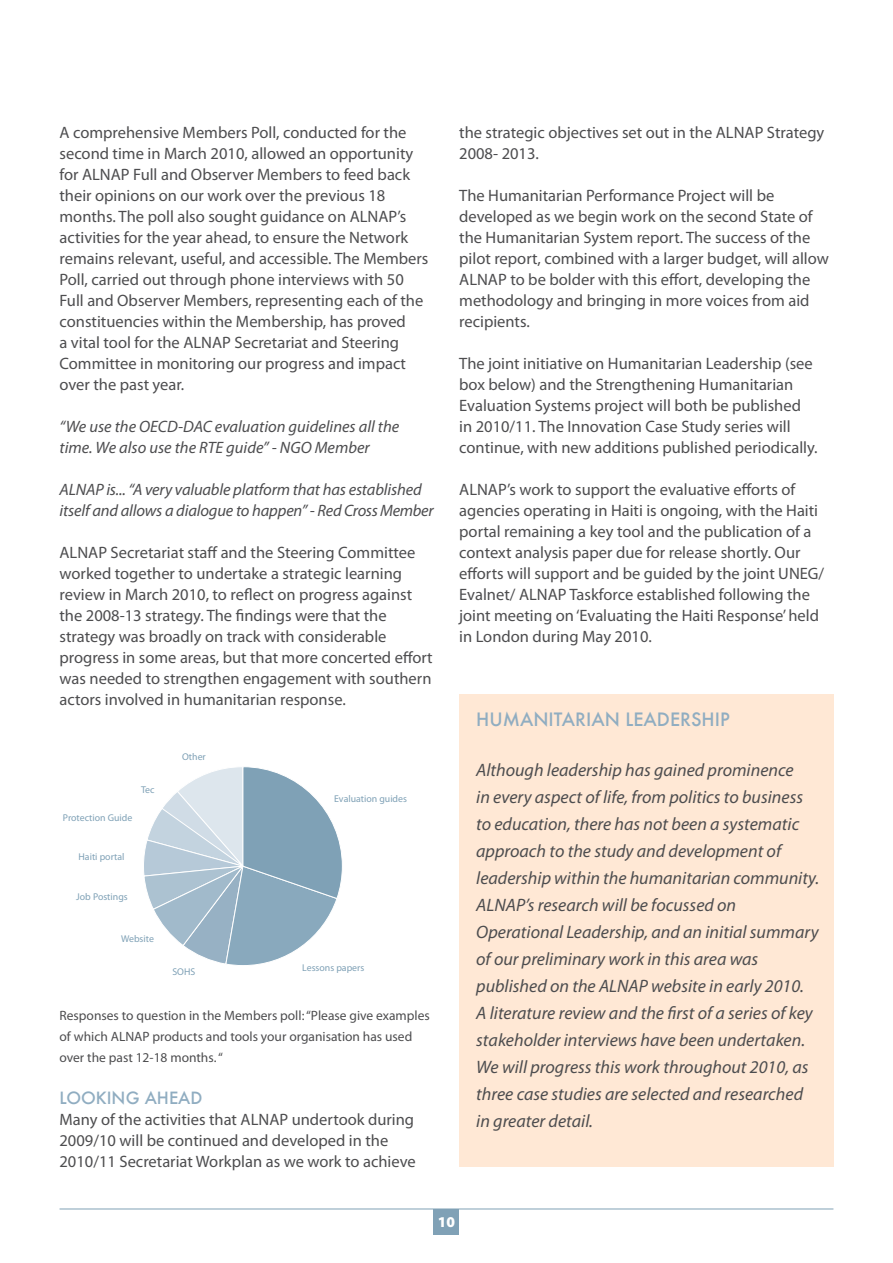
<style>
.page{position:relative;width:893px;height:1263px;background:#fff}
.page>*{position:absolute;margin:0;border:0;box-sizing:border-box;transform-origin:0 0}
.t1{font:italic 18px/27px "Myriad Pro";color:#4d4d4f}
.t2{font:500 18px "Futura";color:#90adc1}
.t3{font:16.5px/21px "Myriad Pro";color:#4d4d4f}
.t4{font:italic 16.5px/21px "Myriad Pro";letter-spacing:-.01em;color:#4d4d4f}
.t5{font:500 16.5px "Futura";color:#90adc1}
.t6{font:900 15px "Myriad Pro";color:#fff}
.t7{font:13.5px/21px "Myriad Pro";color:#4d4d4f}
.t8{font:9.9px "Myriad Pro";color:#7fa1b6}
</style>
<div class="page">
<svg style="left:144px;top:767px;width:198px;height:198px"></svg>
<div style="left:459px;top:694px;width:374px;height:473px;background:#ffe8d5"></div>
<hr style="left:60px;top:1208px;width:773px;height:1px;background:#80a1b6">
<div style="left:434px;top:1209px;width:25px;height:25px;background:#80a1b6"></div>
<p class="t3" style="left:60px;top:122px;width:370px">A comprehensive Members Poll, conducted for the second time in March 2010, allowed an opportunity for ALNAP Full and Observer Members to feed back their opinions on our work over the previous 18 months. The poll also sought guidance on ALNAP’s activities for the year ahead, to ensure the Network remains relevant, useful, and accessible. The Members Poll, carried out through phone interviews with 50<br>Full and Observer Members, representing each of the constituencies within the Membership, has proved<br>a vital tool for the ALNAP Secretariat and Steering Committee in monitoring our progress and impact over the past year.</p>
<p class="t4" style="left:60px;top:416px;width:341px">“We use the OECD-DAC evaluation guidelines all the time. We also use the RTE guide” - NGO Member</p>
<p class="t4" style="left:60px;top:479px;width:376px">ALNAP is... “A very valuable platform that has established itself and allows a dialogue to happen” - Red Cross Member</p>
<p class="t3" style="left:60px;top:542px;width:375px">ALNAP Secretariat staff and the Steering Committee worked together to undertake a strategic learning review in March 2010, to reflect on progress against the 2008-13 strategy. The findings were that the strategy was broadly on track with considerable progress in some areas, but that more concerted effort was needed to strengthen engagement with southern actors involved in humanitarian response.</p>
<p class="t8" style="left:63px;top:811px;width:71px">Protection Guide</p>
<p class="t8" style="left:141px;top:784px;width:15px">Tec</p>
<p class="t8" style="left:79px;top:851px;width:47px">Haiti portal</p>
<p class="t8" style="left:76px;top:890px;width:53px">Job Postings</p>
<p class="t8" style="left:121px;top:932px;width:34px">Website</p>
<p class="t8" style="left:182px;top:750px;width:25px">Other</p>
<p class="t8" style="left:172px;top:966px;width:24px">SOHS</p>
<p class="t8" style="left:334px;top:792px;width:74px">Evaluation guides</p>
<p class="t8" style="left:302px;top:961px;width:64px">Lessons papers</p>
<p class="t7" style="left:60px;top:1005px;width:372px">Responses to question in the Members poll: “Please give examples of which ALNAP products and tools your organisation has used over the past 12-18 months. “</p>
<p class="t5" style="left:60px;top:1087px;width:144px">LOOKIN G AHEAD</p>
<p class="t3" style="left:60px;top:1109px;width:358px">Many of the activities that ALNAP undertook during<br>2009/10 will be continued and developed in the<br>2010/11 Secretariat Workplan as we work to achieve</p>
<p class="t3" style="left:459px;top:122px;width:367px">the strategic objectives set out in the ALNAP Strategy<br>2008- 2013.</p>
<p class="t3" style="left:459px;top:185px;width:371px">The Humanitarian Performance Project will be developed as we begin work on the second State of the Humanitarian System report. The success of the pilot report, combined with a larger budget, will allow ALNAP to be bolder with this effort, developing the methodology and bringing in more voices from aid recipients.</p>
<p class="t3" style="left:459px;top:353px;width:360px">The joint initiative on Humanitarian Leadership (see box below) and the Strengthening Humanitarian Evaluation Systems project will both be published in 2010/11. The Innovation Case Study series will continue, with new additions published periodically.</p>
<p class="t3" style="left:459px;top:479px;width:367px">ALNAP’s work to support the evaluative efforts of agencies operating in Haiti is ongoing, with the Haiti portal remaining a key tool and the publication of a context analysis paper due for release shortly. Our efforts will support and be guided by the joint UNEG/ Evalnet/ ALNAP Taskforce established following the joint meeting on ‘Evaluating the Haiti Response’ held in London during May 2010.</p>
<p class="t2" style="left:476px;top:707px;width:253px">H UMAN ITARIAN LEADERSHIP</p>
<p class="t1" style="left:476px;top:756px;width:344px">Although leadership has gained prominence<br>in every aspect of life, from politics to business to education, there has not been a systematic approach to the study and development of leadership within the humanitarian community.<br>ALNAP’s research will be focussed on Operational Leadership, and an initial summary of our preliminary work in this area was published on the ALNAP website in early 2010.<br>A literature review and the first of a series of key stakeholder interviews have been undertaken.<br>We will progress this work throughout 2010, as three case studies are selected and researched in greater detail.</p>
<p class="t6" style="left:438px;top:1212px;width:19px">10</p>
</div>
